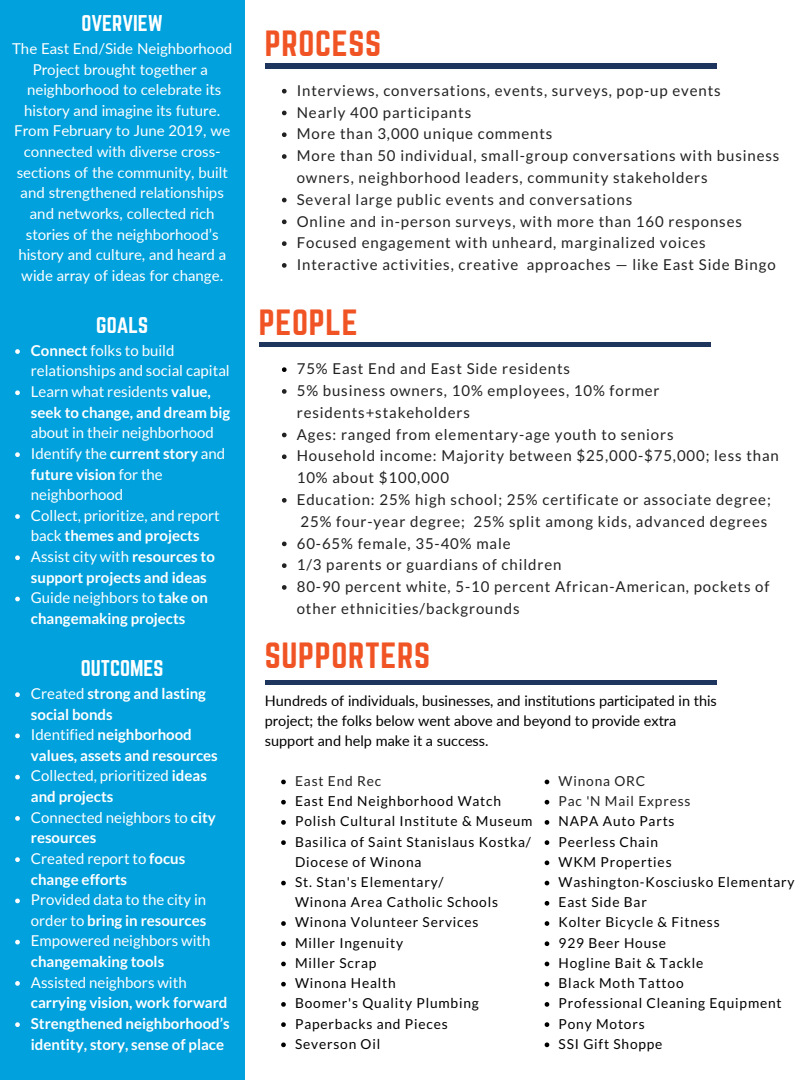
<style>
.page{position:relative;width:810px;height:1080px;background:#fff}
.page>*{position:absolute;margin:0;border:0;box-sizing:border-box;transform-origin:0 0}
.t1{font:32px "Norwester";letter-spacing:.02em;color:#f15424}
.t2{font:20px "Norwester";color:#fff}
.t3{font:15px/21.8px "Lato";letter-spacing:.06em;color:#222}
.t4{font:15px/20.6px "Lato";color:#fff}
.t5{font:700 15px/20.6px "Lato";color:#fff}
.t6{font:14.5px/19.9px "Lato";color:#000}
.t7{font:13.75px/20.2px "Lato";letter-spacing:.06em;color:#000}
.t8{font:13.75px/20.2px "Lato";letter-spacing:.06em;color:#222}
.s1{font-weight:700}
.s2{font-weight:400}
</style>
<div class="page">
<div style="left:0;top:0;width:245px;height:1080px;background:#01a1dd"></div>
<svg style="left:282px;top:89px;width:5px;height:5px"></svg>
<svg style="left:282px;top:111px;width:5px;height:4px"></svg>
<svg style="left:282px;top:132px;width:5px;height:5px"></svg>
<svg style="left:282px;top:154px;width:5px;height:5px"></svg>
<svg style="left:282px;top:198px;width:5px;height:4px"></svg>
<svg style="left:282px;top:220px;width:5px;height:4px"></svg>
<svg style="left:282px;top:241px;width:5px;height:5px"></svg>
<svg style="left:282px;top:263px;width:5px;height:5px"></svg>
<div style="left:265px;top:63px;width:452px;height:5px;background:#1e355e"></div>
<svg style="left:282px;top:367px;width:5px;height:5px"></svg>
<svg style="left:282px;top:389px;width:5px;height:5px"></svg>
<svg style="left:282px;top:433px;width:5px;height:4px"></svg>
<svg style="left:282px;top:454px;width:5px;height:5px"></svg>
<svg style="left:282px;top:498px;width:5px;height:5px"></svg>
<svg style="left:282px;top:542px;width:5px;height:4px"></svg>
<svg style="left:282px;top:563px;width:5px;height:5px"></svg>
<svg style="left:282px;top:585px;width:5px;height:5px"></svg>
<div style="left:259px;top:342px;width:452px;height:5px;background:#1e355e"></div>
<div style="left:265px;top:680px;width:452px;height:5px;background:#1e355e"></div>
<svg style="left:15px;top:349px;width:5px;height:5px"></svg>
<svg style="left:15px;top:390px;width:5px;height:5px"></svg>
<svg style="left:15px;top:452px;width:5px;height:5px"></svg>
<svg style="left:15px;top:514px;width:5px;height:5px"></svg>
<svg style="left:15px;top:555px;width:5px;height:5px"></svg>
<svg style="left:15px;top:597px;width:5px;height:4px"></svg>
<svg style="left:15px;top:692px;width:5px;height:5px"></svg>
<svg style="left:15px;top:734px;width:5px;height:4px"></svg>
<svg style="left:15px;top:775px;width:5px;height:4px"></svg>
<svg style="left:15px;top:816px;width:5px;height:5px"></svg>
<svg style="left:15px;top:857px;width:5px;height:5px"></svg>
<svg style="left:15px;top:899px;width:5px;height:4px"></svg>
<svg style="left:15px;top:940px;width:5px;height:4px"></svg>
<svg style="left:15px;top:981px;width:5px;height:5px"></svg>
<svg style="left:15px;top:1022px;width:5px;height:5px"></svg>
<svg style="left:281px;top:780px;width:5px;height:4px"></svg>
<svg style="left:281px;top:800px;width:5px;height:5px"></svg>
<svg style="left:281px;top:820px;width:5px;height:5px"></svg>
<svg style="left:281px;top:840px;width:5px;height:5px"></svg>
<svg style="left:281px;top:881px;width:5px;height:4px"></svg>
<svg style="left:281px;top:921px;width:5px;height:5px"></svg>
<svg style="left:281px;top:941px;width:5px;height:5px"></svg>
<svg style="left:281px;top:962px;width:5px;height:4px"></svg>
<svg style="left:281px;top:982px;width:5px;height:5px"></svg>
<svg style="left:281px;top:1002px;width:5px;height:5px"></svg>
<svg style="left:281px;top:1022px;width:5px;height:5px"></svg>
<svg style="left:281px;top:1043px;width:5px;height:4px"></svg>
<svg style="left:545px;top:780px;width:4px;height:4px"></svg>
<svg style="left:545px;top:800px;width:4px;height:5px"></svg>
<svg style="left:545px;top:820px;width:4px;height:5px"></svg>
<svg style="left:545px;top:840px;width:4px;height:5px"></svg>
<svg style="left:545px;top:861px;width:4px;height:4px"></svg>
<svg style="left:545px;top:881px;width:4px;height:4px"></svg>
<svg style="left:545px;top:901px;width:4px;height:5px"></svg>
<svg style="left:545px;top:921px;width:4px;height:5px"></svg>
<svg style="left:545px;top:941px;width:4px;height:5px"></svg>
<svg style="left:545px;top:962px;width:4px;height:4px"></svg>
<svg style="left:545px;top:982px;width:4px;height:5px"></svg>
<svg style="left:545px;top:1002px;width:4px;height:5px"></svg>
<svg style="left:545px;top:1022px;width:4px;height:5px"></svg>
<svg style="left:545px;top:1043px;width:4px;height:4px"></svg>
<h2 class="t2" style="left:81px;top:14px;width:83px">OVERVIEW</h2>
<p class="t4" style="left:12px;top:38px;width:222px;text-align:center">The East End/Side Neighborhood<br>Project brought together a neighborhood to celebrate its history and imagine its future.<br>From February to June 2019, we connected with diverse cross&shy;sections of the community, built and strengthened relationships and networks, collected rich stories of the neighborhood’s history and culture, and heard a wide array of ideas for change.</p>
<h2 class="t2" style="left:96px;top:316px;width:53px">GOALS</h2>
<p class="t4" style="left:31px;top:340px;width:201px"><span class="s1">Connect</span> folks to build relationships and social capital<br>Learn what residents <span class="s1">value, seek to change, and dream big</span></p>
<p class="t4" style="left:31px;top:422px;width:196px">about in their neighborhood<br>Identify the <span class="s1">current story</span> and <span class="s1">future vision</span> for the neighborhood<br>Collect, prioritize, and report back <span class="s1">themes and projects<br></span>Assist city with <span class="s1">resources to support projects and ideas<br></span>Guide neighbors to <span class="s1">take on changemaking projects</span></p>
<h2 class="t2" style="left:81px;top:659px;width:84px">OUTCOMES</h2>
<p class="t5" style="left:31px;top:683px;width:188px"><span class="s2">Created</span> strong and lasting social bonds<br><span class="s2">Identified</span> neighborhood values, assets and resources<br><span class="s2">Collected, prioritized</span> ideas and projects<br><span class="s2">Connected neighbors to</span> city resources<br><span class="s2">Created report to</span> focus change efforts</p>
<p class="t4" style="left:31px;top:889px;width:181px">Provided data to the city in order to <span class="s1">bring in resources<br></span>Empowered neighbors with</p>
<p class="t5" style="left:31px;top:951px;width:135px">changemaking tools</p>
<p class="t4" style="left:31px;top:972px;width:157px">Assisted neighbors with</p>
<p class="t5" style="left:31px;top:992px;width:200px">carrying vision, work forward<br>Strengthened neighborhood’s identity, story, sense of place</p>
<h1 class="t1" style="left:265px;top:28px;width:118px">PROCESS</h1>
<p class="t3" style="left:297px;top:79px;width:484px">Interviews, conversations, events, surveys, pop-up events<br>Nearly 400 participants<br>More than 3,000 unique comments<br>More than 50 individual, small-group conversations with business owners, neighborhood leaders, community stakeholders<br>Several large public events and conversations<br>Online and in-person surveys, with more than 160 responses Focused engagement with unheard, marginalized voices Interactive activities, creative approaches — like East Side Bingo</p>
<h1 class="t1" style="left:259px;top:307px;width:100px">PEOPLE</h1>
<p class="t3" style="left:297px;top:358px;width:484px">75% East End and East Side residents<br>5% business owners, 10% employees, 10% former residents+stakeholders<br>Ages: ranged from elementary-age youth to seniors<br>Household income: Majority between $25,000-$75,000; less than 10% about $100,000<br>Education: 25% high school; 25% certificate or associate degree; 25% four-year degree; 25% split among kids, advanced degrees 60-65% female, 35-40% male<br>1/3 parents or guardians of children<br>80-90 percent white, 5-10 percent African-American, pockets of other ethnicities/backgrounds</p>
<h1 class="t1" style="left:265px;top:640px;width:167px">SUPPORTERS</h1>
<p class="t6" style="left:265px;top:691px;width:454px">Hundreds of individuals, businesses, and institutions participated in this project; the folks below went above and beyond to provide extra support and help make it a success.</p>
<p class="t8" style="left:295px;top:770px;width:88px">East End Rec</p>
<p class="t7" style="left:295px;top:791px;width:239px">East End Neighborhood Watch<br>Polish Cultural Institute &amp; Museum<br>Basilica of Saint Stanislaus Kostka/<br>Diocese of Winona<br>St. Stan's Elementary/<br>Winona Area Catholic Schools<br>Winona Volunteer Services<br>Miller Ingenuity<br>Miller Scrap<br>Winona Health<br>Boomer's Quality Plumbing<br>Paperbacks and Pieces<br>Severson Oil</p>
<p class="t8" style="left:559px;top:770px;width:133px">Winona ORC<br>Pac 'N Mail Express</p>
<p class="t7" style="left:559px;top:811px;width:238px">NAPA Auto Parts<br>Peerless Chain<br>WKM Properties<br>Washington-Kosciusko Elementary<br>East Side Bar<br>Kolter Bicycle &amp; Fitness<br>929 Beer House<br>Hogline Bait &amp; Tackle<br>Black Moth Tattoo<br>Professional Cleaning Equipment<br>Pony Motors<br>SSI Gift Shoppe</p>
</div>
